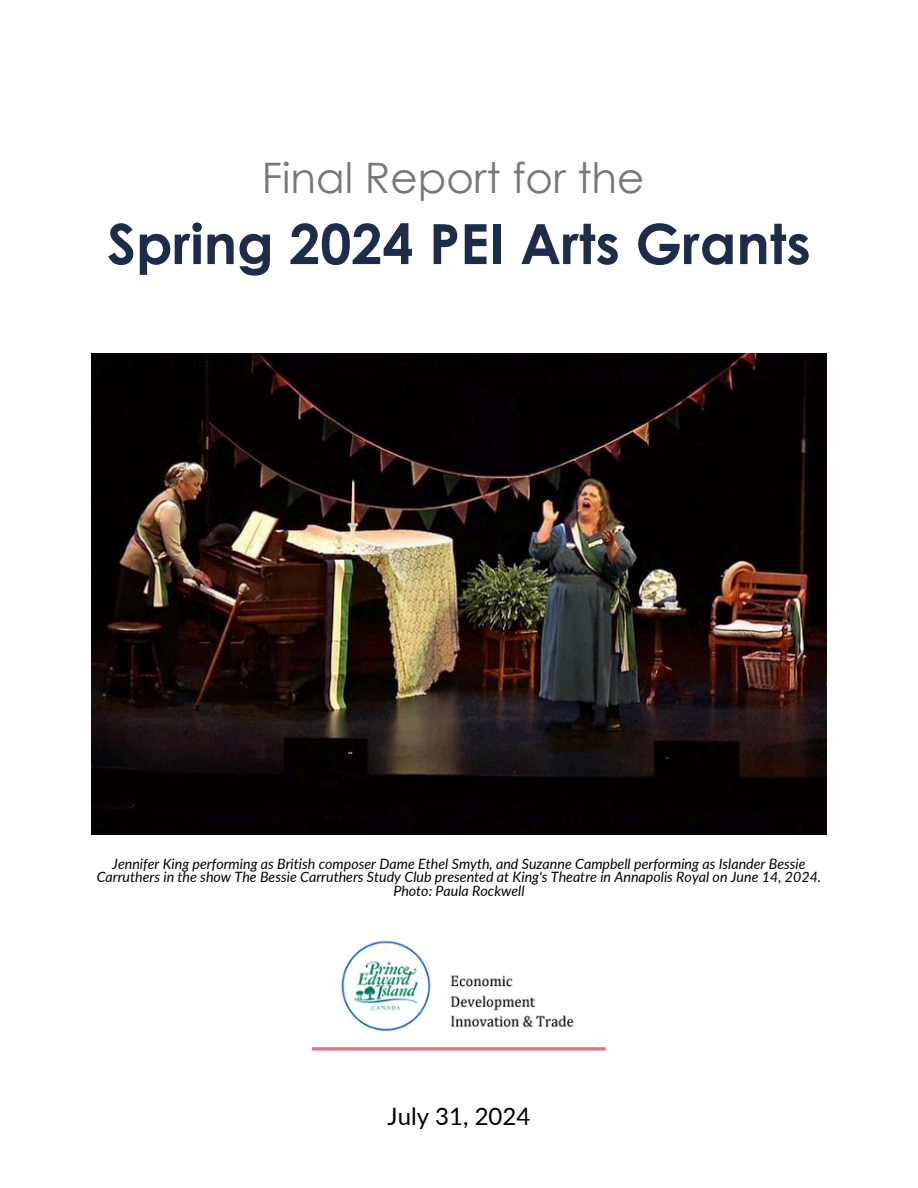
<style>
.page{position:relative;width:918px;height:1188px;background:#fff}
.page>*{position:absolute;margin:0;border:0;box-sizing:border-box;transform-origin:0 0}
.t1{font:700 55.5px "Century Gothic";color:#1d2c4b}
.t2{font:42px "Century Gothic";color:#797878}
.t3{font:24px "Lato";color:#000}
.t4{font:italic 14.25px/13.5px "Lato";color:#000;text-align:center}
</style>
<div class="page">
<img style="left:92px;top:353px;width:734px;height:482px">
<img style="left:341px;top:940px;width:233px;height:91px">
<svg style="left:312px;top:1047px;width:294px;height:4px"></svg>
<p class="t2" style="left:262px;top:151px;width:384px">Final Report for the</p>
<p class="t1" style="left:107px;top:208px;width:705px">Spring 2024 PEI Arts Grants</p>
<p class="t4" style="left:97px;top:856px;width:726px">Jennifer King performing as British composer Dame Ethel Smyth, and Suzanne Campbell performing as Islander Bessie<br>Carruthers in the show The Bessie Carruthers Study Club presented at King's Theatre in Annapolis Royal on June 14, 2024.<br>Photo: Paula Rockwell</p>
<p class="t3" style="left:388px;top:1101px;width:144px">July 31, 2024</p>
</div>
